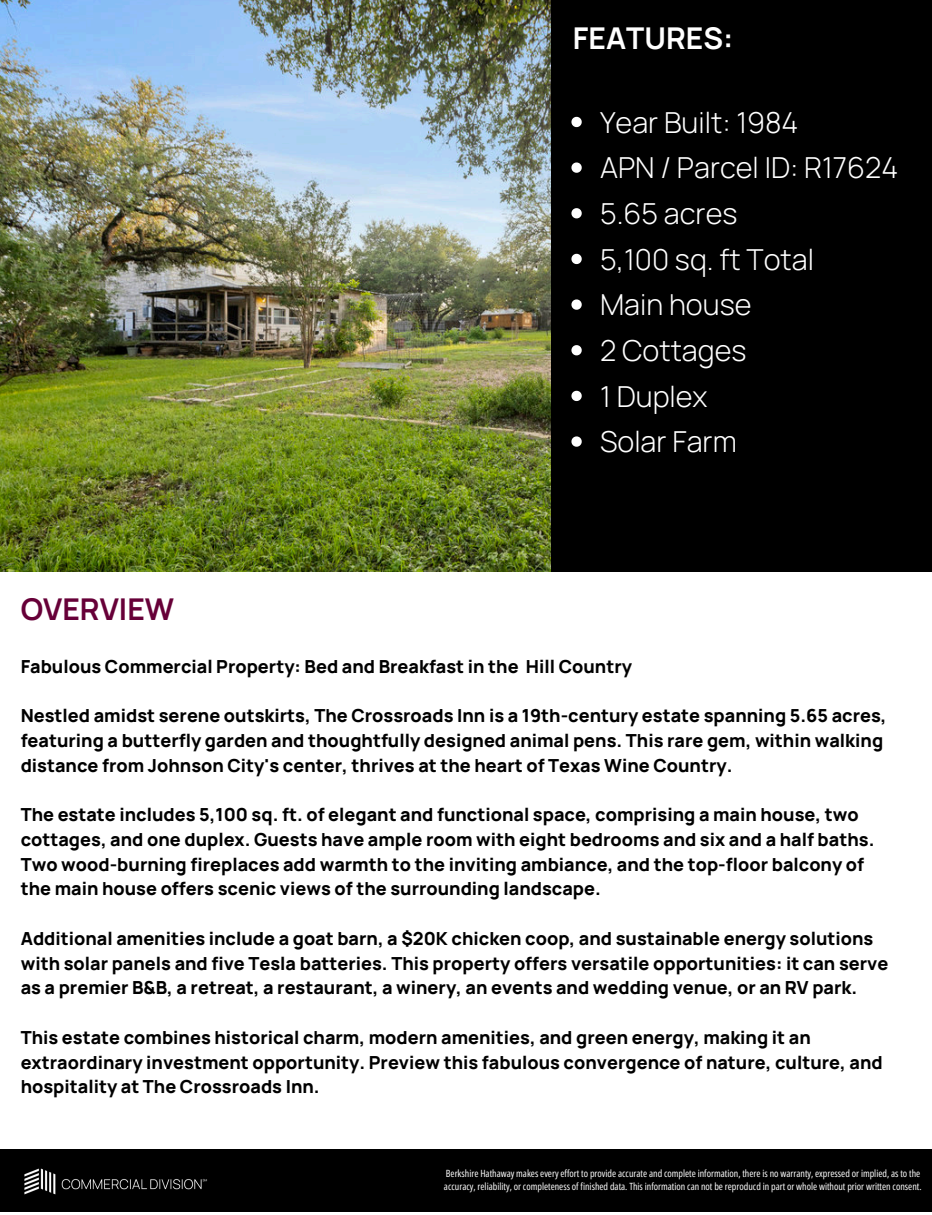
<style>
.page{position:relative;width:932px;height:1215px;background:#fff}
.page>*{position:absolute;margin:0;border:0;box-sizing:border-box;transform-origin:0 0}
.t1{font:700 30px "Manrope";color:#fff}
.t2{font:700 30px "Manrope";color:#670038}
.t3{font:300 28.95px "Manrope";color:#fff}
.t4{font:800 18px/24.8px "Manrope";color:#000}
.t5{font:9.9px "Open Sans Condensed";color:#fff}
</style>
<div class="page">
<img style="left:0;top:0;width:551px;height:572px">
<div style="left:551px;top:0;width:381px;height:572px;background:#000"></div>
<div style="left:0;top:1150px;width:932px;height:62px;background:#000"></div>
<img style="left:24px;top:1168px;width:183px;height:27px">
<svg style="left:571px;top:117px;width:10px;height:10px"></svg>
<svg style="left:571px;top:162px;width:10px;height:11px"></svg>
<svg style="left:571px;top:208px;width:10px;height:10px"></svg>
<svg style="left:571px;top:254px;width:10px;height:10px"></svg>
<svg style="left:571px;top:299px;width:10px;height:11px"></svg>
<svg style="left:571px;top:345px;width:10px;height:10px"></svg>
<svg style="left:571px;top:391px;width:10px;height:10px"></svg>
<svg style="left:571px;top:436px;width:10px;height:11px"></svg>
<p class="t1" style="left:573px;top:17px;width:162px">FEATURES:</p>
<h1 class="t3" style="left:600px;top:102px;width:200px">Year Built: 1984</h1>
<p class="t3" style="left:600px;top:148px;width:299px">APN / Parcel ID: R17624</p>
<p class="t3" style="left:600px;top:193px;width:139px">5.65 acres</p>
<p class="t3" style="left:600px;top:239px;width:215px">5,100 sq. ft Total</p>
<p class="t3" style="left:600px;top:285px;width:153px">Main house</p>
<p class="t3" style="left:600px;top:330px;width:148px">2 Cottages</p>
<p class="t3" style="left:600px;top:376px;width:109px">1 Duplex</p>
<p class="t3" style="left:600px;top:422px;width:138px">Solar Farm</p>
<h3 class="t2" style="left:21px;top:588px;width:155px">OVERVIEW</h3>
<h3 class="t4" style="left:21px;top:653px;width:613px">Fabulous Commercial Property: Bed and Breakfast in the Hill Country</h3>
<h3 class="t4" style="left:21px;top:703px;width:867px">Nestled amidst serene outskirts, The Crossroads Inn is a 19th-century estate spanning 5.65 acres, featuring a butterfly garden and thoughtfully designed animal pens. This rare gem, within walking distance from Johnson City's center, thrives at the heart of Texas Wine Country.</h3>
<h3 class="t4" style="left:21px;top:802px;width:855px">The estate includes 5,100 sq. ft. of elegant and functional space, comprising a main house, two cottages, and one duplex. Guests have ample room with eight bedrooms and six and a half baths.<br>Two wood-burning fireplaces add warmth to the inviting ambiance, and the top-floor balcony of the main house offers scenic views of the surrounding landscape.</h3>
<h3 class="t4" style="left:21px;top:926px;width:869px">Additional amenities include a goat barn, a $20K chicken coop, and sustainable energy solutions with solar panels and five Tesla batteries. This property offers versatile opportunities: it can serve as a premier B&amp;B, a retreat, a restaurant, a winery, an events and wedding venue, or an RV park.</h3>
<p class="t4" style="left:21px;top:1025px;width:863px">This estate combines historical charm, modern amenities, and green energy, making it an extraordinary investment opportunity. Preview this fabulous convergence of nature, culture, and hospitality at The Crossroads Inn.</p>
<p class="t5" style="left:446px;top:1166px;width:476px">Berkshire Hathaway makes every effort to provide accurate and complete information, there is no warranty, expressed or implied, as to the</p>
<h1 class="t5" style="left:444px;top:1180px;width:479px">accuracy, reliability, or completeness of finished data. This information can not be reproducd in part or whole without prior written consent.</h1>
</div>
